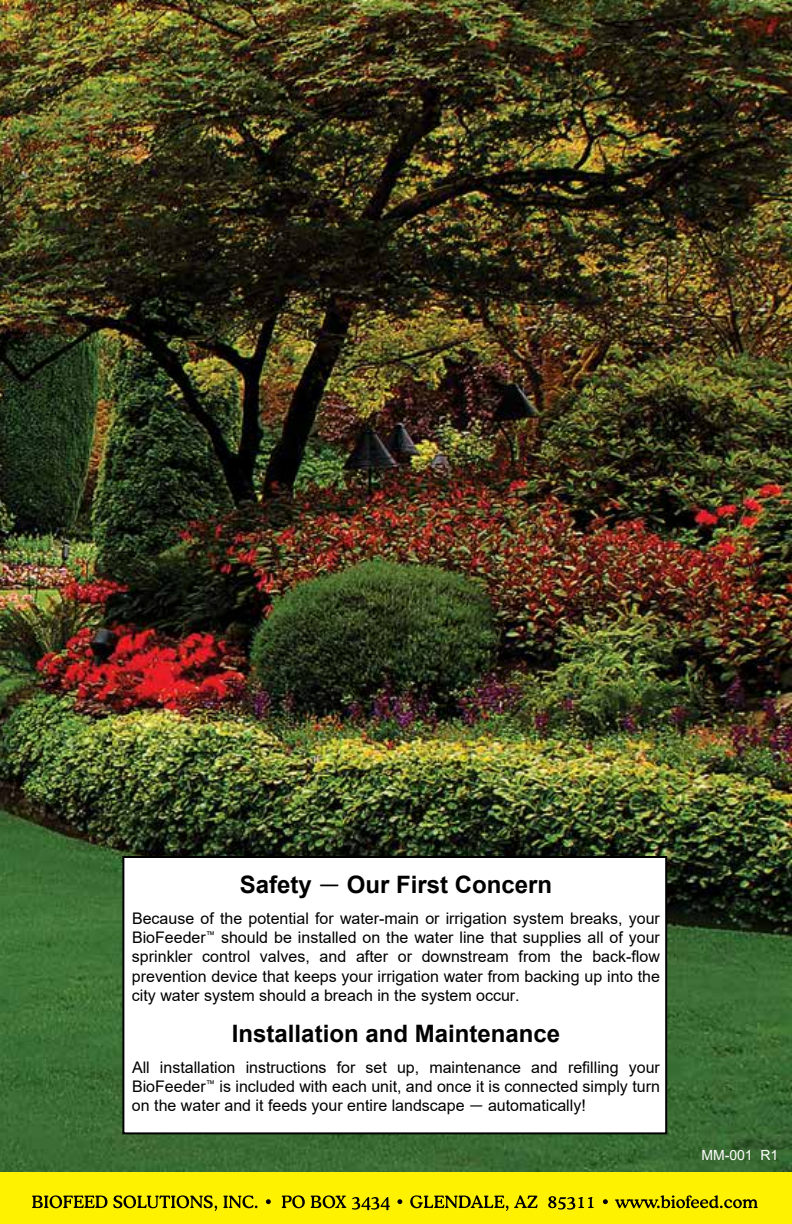
<style>
.page{position:relative;width:792px;height:1224px;background:#fff}
.page>*{position:absolute;margin:0;border:0;box-sizing:border-box;transform-origin:0 0}
.t1{font:700 24px "Arial";color:#000}
.t2{font:16px/19.2px "Arial";color:#000;text-align:justify}
.t3{font:14px "Arial";color:#fff}
.s1{font-family:"Calibri";font-weight:400}
.s2{font-family:"Calibri"}
</style>
<div class="page">
<img style="left:0;top:0;width:792px;height:1173px">
<div style="left:0;top:1173px;width:792px;height:51px;background:#fff200"></div>
<svg style="left:121px;top:855px;width:547px;height:280px"></svg>
<svg style="left:32px;top:1195px;width:726px;height:16px"></svg>
<h1 class="t1" style="left:240px;top:867px;width:314px">Safety <span class="s1">—</span> Our First Concern</h1>
<p class="t2" style="left:132px;top:909px;width:529px">Because of the potential for water-main or irrigation system breaks, your BioFeeder<sup>™</sup> should be installed on the water line that supplies all of your sprinkler control valves, and after or downstream from the back-flow prevention device that keeps your irrigation water from backing up into the city water system should a breach in the system occur.</p>
<h1 class="t1" style="left:232px;top:1016px;width:330px">Installation and Maintenance</h1>
<p class="t2" style="left:132px;top:1057px;width:529px">All installation instructions for set up, maintenance and refilling your BioFeeder<sup>™</sup> is included with each unit, and once it is connected simply turn on the water and it feeds your entire landscape <span class="s2">—</span> automatically!</p>
<p class="t3" style="left:701px;top:1145px;width:79px">MM-001 R1</p>
</div>
